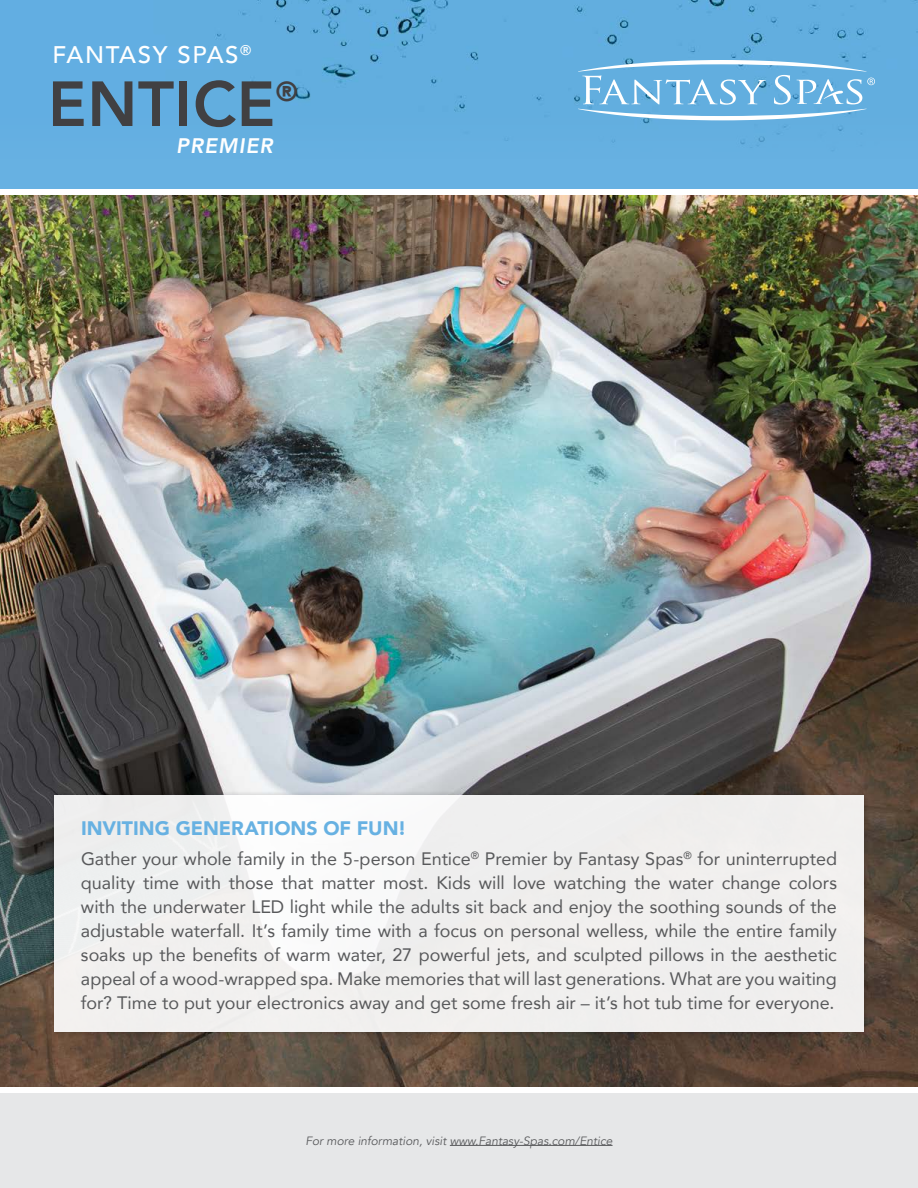
<style>
.page{position:relative;width:918px;height:1188px;background:#fff}
.page>*{position:absolute;margin:0;border:0;box-sizing:border-box;transform-origin:0 0}
.t1{font:800 63px "Avenir";letter-spacing:.01em;color:#414042}
.t2{font:800 27.6px "Avenir";color:#414042}
.t3{font:500 24px "Avenir";letter-spacing:.07em;color:#fff}
.t4{font:italic 800 21px "Avenir";letter-spacing:.05em;color:#fff}
.t5{font:900 19.5px "Avenir";letter-spacing:-.005em;color:#67b1e2}
.t6{font:18px/24px "Avenir";color:#58595b;text-align:justify}
.t7{font:italic 12px "Avenir";color:#58595b}
</style>
<div class="page">
<div style="left:0;top:0;width:918px;height:189px;background:#67b1e2"></div>
<img style="left:212px;top:0;width:706px;height:148px">
<div style="left:0;top:1094px;width:918px;height:94px;background:#e6e7e8"></div>
<hr style="left:450px;top:1145px;width:163px;height:1px;background:#58595b">
<img style="left:0;top:196px;width:918px;height:891px">
<div style="left:48px;top:789px;width:822px;height:249px;background:#000;opacity:.25"></div>
<div style="left:54px;top:796px;width:810px;height:236px;background:linear-gradient(to right,#f3f3f3,#f0efee)"></div>
<svg style="left:578px;top:60px;width:297px;height:60px"></svg>
<h3 class="t3" style="left:52px;top:34px;width:201px">FANTASY SPAS<sup>®</sup></h3>
<h1 class="t1" style="left:48px;top:55px;width:229px">ENTICE</h1>
<h2 class="t2" style="left:276px;top:70px;width:24px">®</h2>
<p class="t4" style="left:176px;top:133px;width:98px">PREMIER</p>
<p class="t5" style="left:81px;top:811px;width:327px">INVITING GENERATIONS OF FUN!</p>
<p class="t6" style="left:81px;top:846px;width:758px">Gather your whole family in the 5-person Entice<sup>®</sup> Premier by Fantasy Spas<sup>®</sup> for uninterrupted quality time with those that matter most. Kids will love watching the water change colors with the underwater LED light while the adults sit back and enjoy the soothing sounds of the adjustable waterfall. It’s family time with a focus on personal welless, while the entire family soaks up the benefits of warm water, 27 powerful jets, and sculpted pillows in the aesthetic appeal of a wood-wrapped spa. Make memories that will last generations. What are you waiting for? Time to put your electronics away and get some fresh air – it’s hot tub time for everyone.</p>
<p class="t7" style="left:305px;top:1133px;width:309px">For more information, visit www.Fantasy-Spas.com/Entice</p>
</div>
